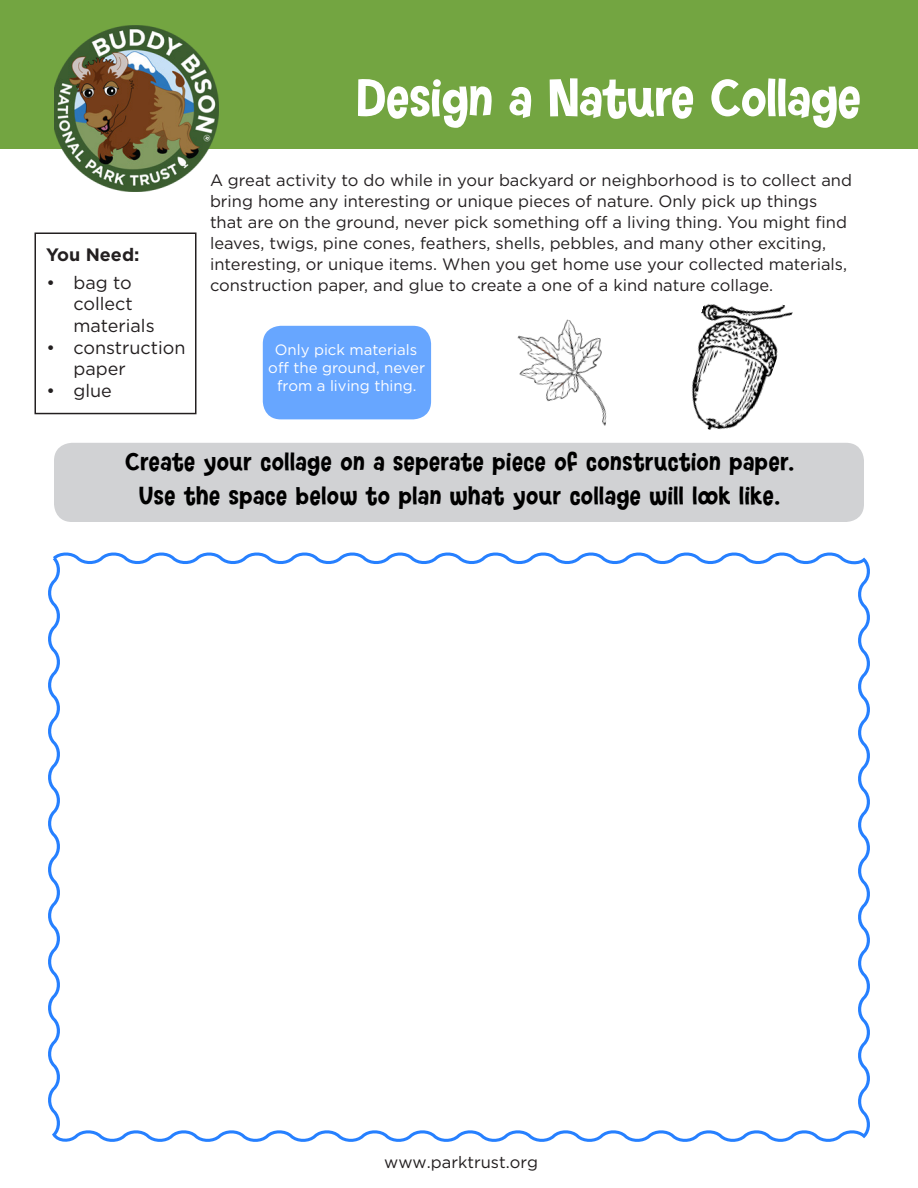
<style>
.page{position:relative;width:918px;height:1188px;background:#fff}
.page>*{position:absolute;margin:0;border:0;box-sizing:border-box;transform-origin:0 0}
.t1{font:60px "Eyeful";color:#fff}
.t2{font:28.5px "Eyeful";letter-spacing:.02em;color:#000}
.t3{font:18px/21.6px "Gotham";color:#231f20}
.t4{font:700 18px "Gotham";color:#231f20}
.t5{font:16.5px/21px "Gotham";color:#231f20}
.t6{font:16.5px "Gotham";color:#221e1f}
.t7{font:15px/18px "Gotham";color:#fff;text-align:center}
</style>
<div class="page">
<div style="left:0;top:0;width:918px;height:148px;background:#73a541"></div>
<svg style="left:48px;top:552px;width:822px;height:590px"></svg>
<div style="left:263px;top:326px;width:168px;height:93px;background:#67a6ff;border-radius:18px"></div>
<div style="left:54px;top:443px;width:810px;height:79px;background:#d1d2d4;border-radius:18px"></div>
<div style="left:34px;top:232px;width:162px;height:182px;border:2px solid #231f20"></div>
<img style="left:517px;top:319px;width:90px;height:107px">
<img style="left:691px;top:304px;width:102px;height:126px">
<img style="left:55px;top:25px;width:164px;height:167px">
<p class="t4" style="left:46px;top:243px;width:95px">You Need:</p>
<p class="t3" style="left:73px;top:271px;width:83px;text-indent:-27px">• bag to collect materials</p>
<p class="t3" style="left:73px;top:336px;width:114px;text-indent:-27px">• construction paper</p>
<p class="t3" style="left:46px;top:379px;width:67px">• glue</p>
<p class="t1" style="left:356px;top:68px;width:506px">Design a Nature Collage</p>
<p class="t5" style="left:210px;top:169px;width:644px">A great activity to do while in your backyard or neighborhood is to collect and bring home any interesting or unique pieces of nature. Only pick up things that are on the ground, never pick something off a living thing. You might find leaves, twigs, pine cones, feathers, shells, pebbles, and many other exciting, interesting, or unique items. When you get home use your collected materials, construction paper, and glue to create a one of a kind nature collage.</p>
<p class="t7" style="left:268px;top:341px;width:158px">Only pick materials off the ground, never from a living thing.</p>
<p class="t2" style="left:125px;top:447px;width:670px">Create your collage on a seperate piece of construction paper.</p>
<p class="t2" style="left:139px;top:481px;width:642px">Use the space below to plan what your collage will look like.</p>
<p class="t6" style="left:384px;top:1152px;width:155px">www.parktrust.org</p>
</div>
